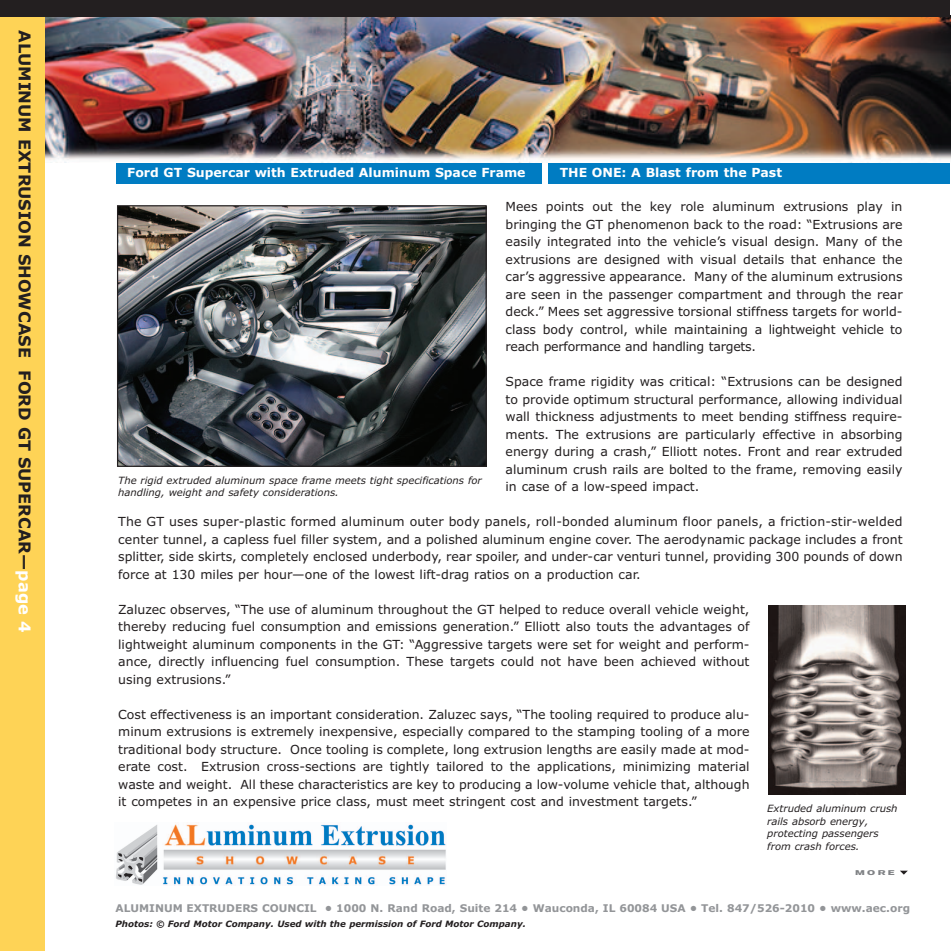
<style>
.page{position:relative;width:951px;height:951px;background:#fff}
.page>*{position:absolute;margin:0;border:0;box-sizing:border-box;transform-origin:0 0}
.t1{font:700 16.25px "Verdana";color:#231f20}
.t2{font:12.5px/17.5px "Verdana";color:#231f20;text-align:justify}
.t3{font:700 12.5px "Verdana";color:#fff}
.t4{font:700 10.62px "Verdana";color:#939598}
.t5{font:italic 10px/12.5px "Verdana";color:#231f20}
.t6{font:italic 700 8.75px "Verdana";color:#231f20}
.t7{font:7.88px "Simian Display Chimpanzee";color:#808285;scale:1.43 1}
.s1{color:#fff}
</style>
<div class="page">
<img style="left:44px;top:17px;width:905px;height:145px">
<div style="left:0;top:0;width:44px;height:950px;background:#fed356"></div>
<div style="left:0;top:0;width:949px;height:17px;background:#231f20"></div>
<svg style="left:900px;top:871px;width:7px;height:4px"></svg>
<img style="left:116px;top:824px;width:330px;height:61px">
<div style="left:117px;top:163px;width:424px;height:21px;background:#007cc2"></div>
<div style="left:548px;top:163px;width:401px;height:21px;background:#007cc2"></div>
<img style="left:119px;top:207px;width:365px;height:258px">
<div style="left:117px;top:205px;width:369px;height:262px;border:1px solid #231f20"></div>
<img style="left:768px;top:605px;width:137px;height:189px">
<h1 class="t1" style="left:34px;top:30px;width:604px;rotate:90deg">ALUMINUM EXTRUSION SHOWCASE FORD GT SUPERCAR—<span class="s1">page 4</span></h1>
<p class="t3" style="left:127px;top:166px;width:400px">Ford GT Supercar with Extruded Aluminum Space Frame</p>
<p class="t3" style="left:559px;top:166px;width:224px">THE ONE: A Blast from the Past</p>
<p class="t2" style="left:505px;top:198px;width:398px">Mees points out the key role aluminum extrusions play in bringing the GT phenomenon back to the road: “Extrusions are easily integrated into the vehicle’s visual design. Many of the extrusions are designed with visual details that enhance the car’s aggressive appearance. Many of the aluminum extrusions are seen in the passenger compartment and through the rear deck.” Mees set aggressive torsional stiffness targets for world&shy;class body control, while maintaining a lightweight vehicle to reach performance and handling targets.</p>
<p class="t2" style="left:505px;top:373px;width:398px">Space frame rigidity was critical: “Extrusions can be designed to provide optimum structural performance, allowing individual wall thickness adjustments to meet bending stiffness require&shy;ments. The extrusions are particularly effective in absorbing energy during a crash,” Elliott notes. Front and rear extruded aluminum crush rails are bolted to the frame, removing easily in case of a low-speed impact.</p>
<p class="t2" style="left:118px;top:513px;width:785px">The GT uses super-plastic formed aluminum outer body panels, roll-bonded aluminum floor panels, a friction-stir-welded center tunnel, a capless fuel filler system, and a polished aluminum engine cover. The aerodynamic package includes a front splitter, side skirts, completely enclosed underbody, rear spoiler, and under-car venturi tunnel, providing 300 pounds of down force at 130 miles per hour—one of the lowest lift-drag ratios on a production car.</p>
<p class="t2" style="left:118px;top:601px;width:632px">Zaluzec observes, “The use of aluminum throughout the GT helped to reduce overall vehicle weight, thereby reducing fuel consumption and emissions generation.” Elliott also touts the advantages of lightweight aluminum components in the GT: “Aggressive targets were set for weight and perform&shy;ance, directly influencing fuel consumption. These targets could not have been achieved without using extrusions.”</p>
<p class="t2" style="left:118px;top:706px;width:632px">Cost effectiveness is an important consideration. Zaluzec says, “The tooling required to produce alu&shy;minum extrusions is extremely inexpensive, especially compared to the stamping tooling of a more traditional body structure. Once tooling is complete, long extrusion lengths are easily made at mod&shy;erate cost. Extrusion cross-sections are tightly tailored to the applications, minimizing material waste and weight. All these characteristics are key to producing a low-volume vehicle that, although it competes in an expensive price class, must meet stringent cost and investment targets.”</p>
<p class="t5" style="left:118px;top:474px;width:365px">The rigid extruded aluminum space frame meets tight specifications for handling, weight and safety considerations.</p>
<p class="t5" style="left:766px;top:802px;width:132px">Extruded aluminum crush rails absorb energy, protecting passengers from crash forces.</p>
<p class="t7" style="left:854px;top:868px;width:29px">MORE</p>
<p class="t4" style="left:115px;top:902px;width:795px">ALUMINUM EXTRUDERS COUNCIL • 1000 N. Rand Road, Suite 214 • Wauconda, IL 60084 USA • Tel. 847/526-2010 • www.aec.org</p>
<p class="t6" style="left:115px;top:918px;width:412px">Photos: © Ford Motor Company. Used with the permission of Ford Motor Company.</p>
</div>
